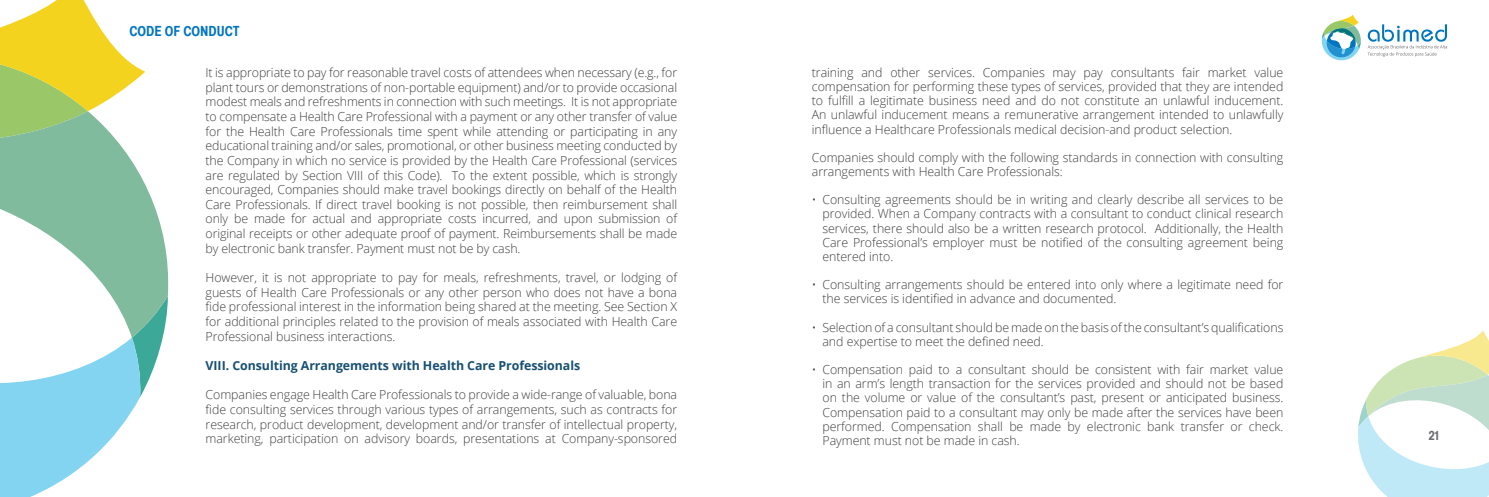
<style>
.page{position:relative;width:1489px;height:497px;background:#fff}
.page>*{position:absolute;margin:0;border:0;box-sizing:border-box;transform-origin:0 0}
.t1{font:15px "Helvetica Medium Condensed Let Plain";color:#0075bf}
.t2{font:13.75px "Helvetica Medium Condensed Let Plain";color:#6c6d70}
.t3{font:300 12.38px/14.6px "Open Sans";letter-spacing:-.005em;color:#3e3e3f;text-align:justify}
.t4{font:700 12.38px "Open Sans";letter-spacing:-.005em;color:#174f72}
</style>
<div class="page">
<svg style="left:0;top:347px;width:161px;height:149px;fill:#82d4f0"></svg>
<svg style="left:41px;top:184px;width:128px;height:163px"></svg>
<svg style="left:0;top:0;width:145px;height:230px"></svg>
<svg style="left:1358px;top:330px;width:130px;height:166px"></svg>
<svg style="left:1367px;top:24px;width:79px;height:33px"></svg>
<svg style="left:1321px;top:15px;width:39px;height:46px"></svg>
<p class="t1" style="left:129px;top:23px;width:112px">CODE OF CONDUCT</p>
<p class="t3" style="left:206px;top:65px;width:473px">It is appropriate to pay for reasonable travel costs of attendees when necessary (e.g., for plant tours or demonstrations of non-portable equipment) and/or to provide occasional modest meals and refreshments in connection with such meetings. It is not appropriate to compensate a Health Care Professional with a payment or any other transfer of value for the Health Care Professionals time spent while attending or participating in any educational training and/or sales, promotional, or other business meeting conducted by the Company in which no service is provided by the Health Care Professional (services are regulated by Section VIII of this Code). To the extent possible, which is strongly encouraged, Companies should make travel bookings directly on behalf of the Health Care Professionals. If direct travel booking is not possible, then reimbursement shall only be made for actual and appropriate costs incurred, and upon submission of original receipts or other adequate proof of payment. Reimbursements shall be made by electronic bank transfer. Payment must not be by cash.</p>
<p class="t3" style="left:206px;top:269px;width:473px">However, it is not appropriate to pay for meals, refreshments, travel, or lodging of guests of Health Care Professionals or any other person who does not have a bona fide professional interest in the information being shared at the meeting. See Section X for additional principles related to the provision of meals associated with Health Care Professional business interactions.</p>
<p class="t4" style="left:206px;top:356px;width:376px">VIII. Consulting Arrangements with Health Care Professionals</p>
<p class="t3" style="left:206px;top:386px;width:473px">Companies engage Health Care Professionals to provide a wide-range of valuable, bona fide consulting services through various types of arrangements, such as contracts for research, product development, development and/or transfer of intellectual property, marketing, participation on advisory boards, presentations at Company-sponsored</p>
<p class="t3" style="left:811px;top:65px;width:473px;line-height:14.1px">training and other services. Companies may pay consultants fair market value compensation for performing these types of services, provided that they are intended to fulfill a legitimate business need and do not constitute an unlawful inducement.<br>An unlawful inducement means a remunerative arrangement intended to unlawfully influence a Healthcare Professionals medical decision-and product selection.</p>
<p class="t3" style="left:811px;top:150px;width:473px;line-height:14.1px">Companies should comply with the following standards in connection with consulting arrangements with Health Care Professionals:</p>
<p class="t3" style="left:822px;top:192px;width:462px;line-height:14.1px;text-indent:-11px">• Consulting agreements should be in writing and clearly describe all services to be provided. When a Company contracts with a consultant to conduct clinical research services, there should also be a written research protocol. Additionally, the Health Care Professional’s employer must be notified of the consulting agreement being entered into.</p>
<p class="t3" style="left:822px;top:277px;width:462px;line-height:14.1px;text-indent:-11px">• Consulting arrangements should be entered into only where a legitimate need for the services is identified in advance and documented.</p>
<p class="t3" style="left:822px;top:319px;width:462px;line-height:14.1px;text-indent:-11px">• Selection of a consultant should be made on the basis of the consultant’s qualifications and expertise to meet the defined need.</p>
<p class="t3" style="left:822px;top:362px;width:462px;line-height:14.1px;text-indent:-11px">• Compensation paid to a consultant should be consistent with fair market value in an arm’s length transaction for the services provided and should not be based on the volume or value of the consultant’s past, present or anticipated business.<br>Compensation paid to a consultant may only be made after the services have been performed. Compensation shall be made by electronic bank transfer or check.<br>Payment must not be made in cash.</p>
<p class="t2" style="left:1428px;top:427px;width:12px">21</p>
</div>
